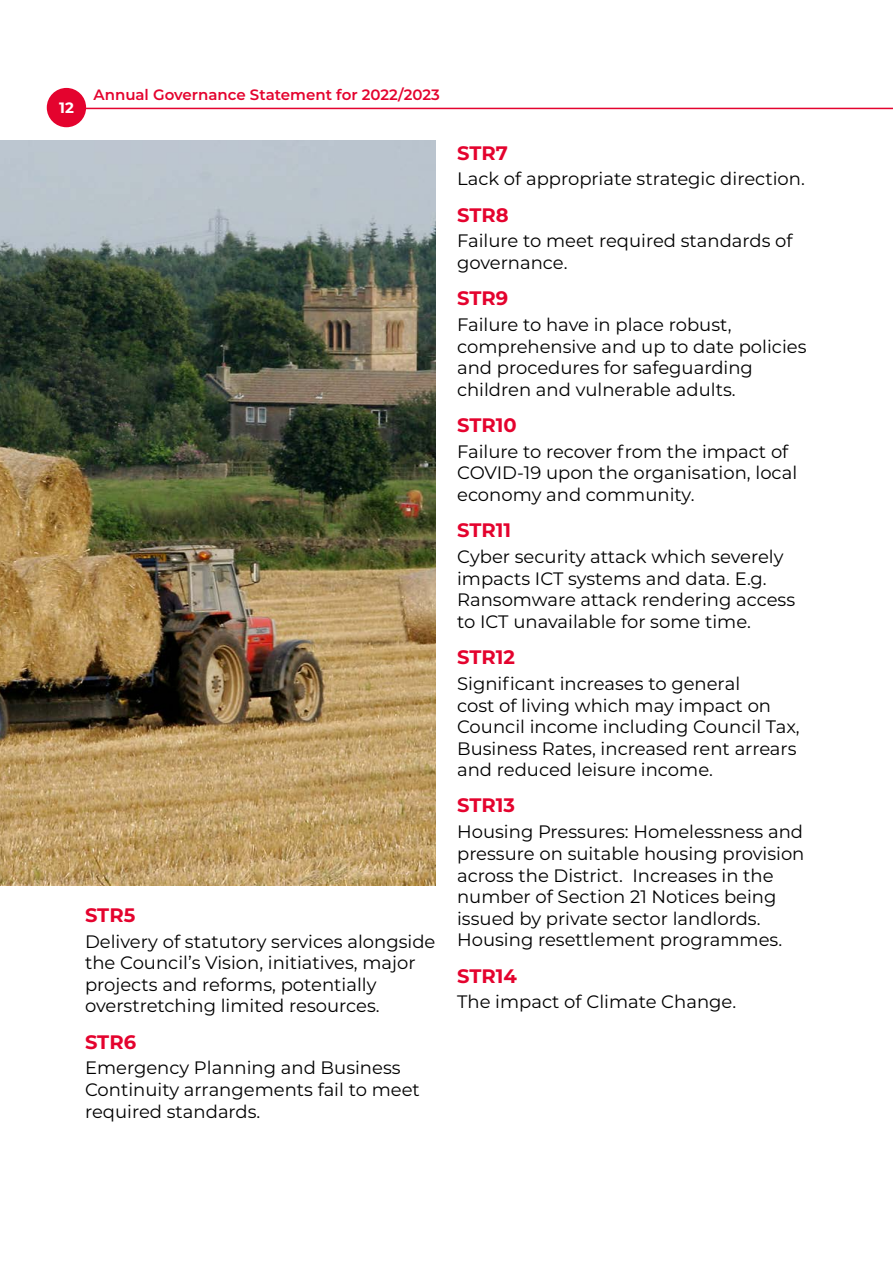
<style>
.page{position:relative;width:893px;height:1263px;background:#fff}
.page>*{position:absolute;margin:0;border:0;box-sizing:border-box;transform-origin:0 0}
.header_3{font:700 19.5px "Montserrat";color:#e4032e}
.t1{font:18px/21.6px "Montserrat";color:#000}
.t2{font:600 15px "Montserrat";color:#e4032e}
.t3{font:700 15px "Montserrat";color:#fff}
</style>
<div class="page">
<img style="left:0;top:141px;width:436px;height:745px">
<hr style="left:85px;top:108px;width:808px;height:1px;background:#e4032e">
<div style="left:47px;top:88px;width:39px;height:39px;background:#e4032e;border-radius:50%"></div>
<p class="t3" style="left:59px;top:96px;width:16px">12</p>
<p class="t2" style="left:94px;top:84px;width:348px">Annual Governance Statement for 2022/2023</p>
<h3 class="header_3" style="left:85px;top:901px;width:52px">STR5</h3>
<p class="t1" style="left:85px;top:930px;width:352px">Delivery of statutory services alongside the Council’s Vision, initiatives, major projects and reforms, potentially overstretching limited resources.</p>
<h3 class="header_3" style="left:85px;top:1028px;width:53px">STR6</h3>
<p class="t1" style="left:85px;top:1057px;width:336px">Emergency Planning and Business<br>Continuity arrangements fail to meet required standards.</p>
<h3 class="header_3" style="left:457px;top:139px;width:52px">STR7</h3>
<p class="t1" style="left:457px;top:168px;width:349px">Lack of appropriate strategic direction.</p>
<h3 class="header_3" style="left:457px;top:201px;width:53px">STR8</h3>
<p class="t1" style="left:457px;top:230px;width:337px">Failure to meet required standards of governance.</p>
<h3 class="header_3" style="left:457px;top:284px;width:53px">STR9</h3>
<p class="t1" style="left:457px;top:313px;width:351px">Failure to have in place robust, comprehensive and up to date policies and procedures for safeguarding children and vulnerable adults.</p>
<h3 class="header_3" style="left:457px;top:411px;width:61px">STR10</h3>
<p class="t1" style="left:457px;top:440px;width:342px">Failure to recover from the impact of<br>COVID-19 upon the organisation, local economy and community.</p>
<h3 class="header_3" style="left:457px;top:516px;width:55px">STR11</h3>
<p class="t1" style="left:457px;top:545px;width:340px">Cyber security attack which severely impacts ICT systems and data. E.g.<br>Ransomware attack rendering access to ICT unavailable for some time.</p>
<h3 class="header_3" style="left:457px;top:643px;width:59px">STR12</h3>
<p class="t1" style="left:457px;top:672px;width:344px">Significant increases to general<br>cost of living which may impact on Council income including Council Tax, Business Rates, increased rent arrears and reduced leisure income.</p>
<h3 class="header_3" style="left:457px;top:791px;width:59px">STR13</h3>
<p class="t1" style="left:457px;top:820px;width:349px">Housing Pressures: Homelessness and pressure on suitable housing provision across the District. Increases in the number of Section 21 Notices being issued by private sector landlords.<br>Housing resettlement programmes.</p>
<h3 class="header_3" style="left:457px;top:961px;width:61px">STR14</h3>
<p class="t1" style="left:457px;top:990px;width:281px">The impact of Climate Change.</p>
</div>
